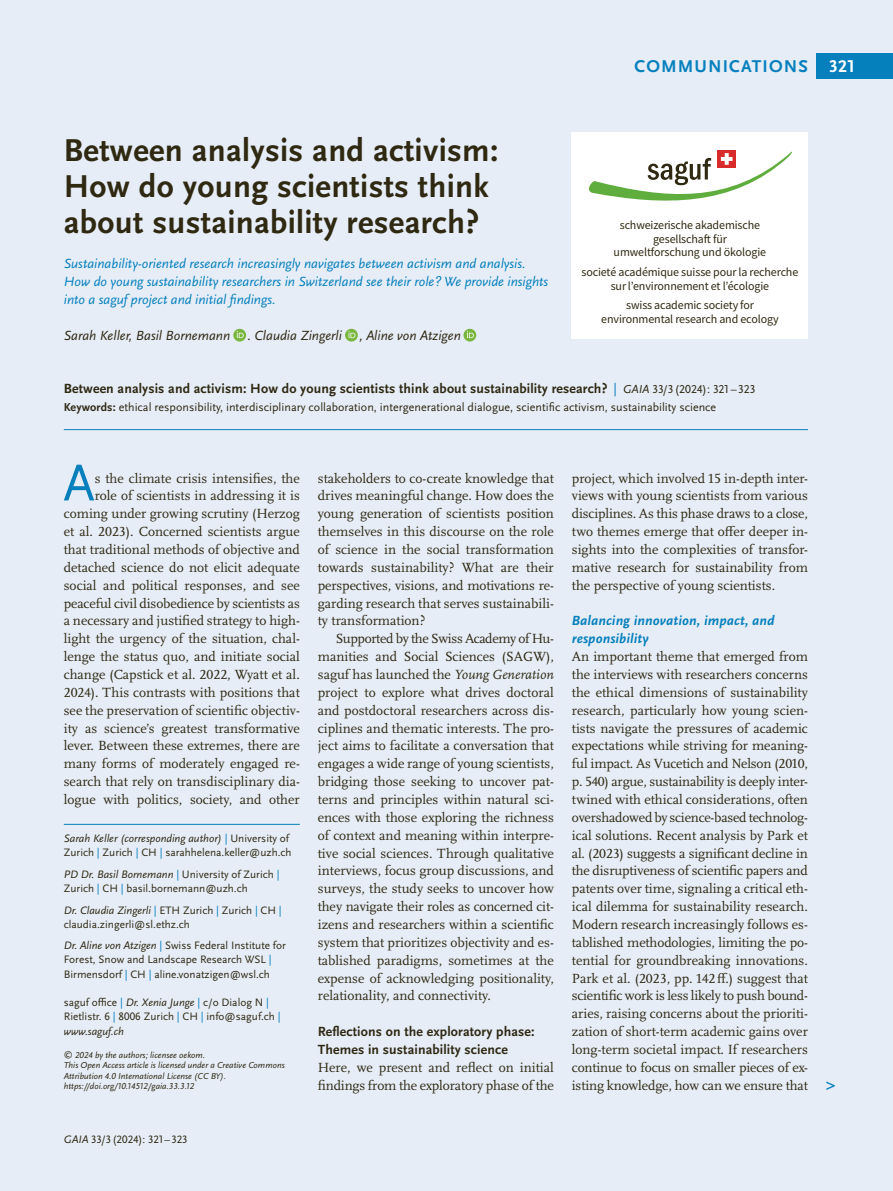
<style>
.page{position:relative;width:893px;height:1191px;background:#e6edf7}
.page>*{position:absolute;margin:0;border:0;box-sizing:border-box;transform-origin:0 0}
.Fließtext_oE_english{font:52.65px "Scala Sans Pro";color:#0680bd}
.Ü1_22_22{font:700 33px/35.7px "Scala Sans Pro";letter-spacing:.01em;color:#2f2912}
.InfoÜ{font:700 17.85px "Scala Sans Pro";letter-spacing:.06em;color:#0680bd}
.t1{font:700 17.85px "Scala Sans Pro";color:#fff}
.Ü3_9_25_11_9{font:700 17.85px "Scala Sans Pro";color:#0680bd}
.Fließtext_oE_english-2{font:13.8px/17.9px "Scala Pro";color:#2f2912;text-align:justify}
.Vorspann{font:italic 13.8px/17.9px "Scala Sans Pro";color:#0680bd}
.Abstract_Ü1{font:700 13.8px "Scala Sans Pro";letter-spacing:.01em;color:#2f2912}
.Ü3_9_25_11_9-2{font:700 13.8px/17.9px "Scala Sans Pro";letter-spacing:.01em;color:#2f2912}
.Autor_innen{font:italic 13.8px "Scala Sans Pro";color:#2f2912}
.Ü4_9_25_11_9{font:italic 700 13.8px/17.9px "Scala Sans Pro";letter-spacing:.01em;color:#0680bd}
.t2{font:12px/13.5px "Source Sans Variable";letter-spacing:-.01em;color:#2f2912;text-align:center}
.Abstract{font:12px "Scala Sans Pro";color:#2f2912}
.Autor_innen-Adressen{font:11.25px/14.2px "Scala Sans Pro";color:#2f2912}
.License{font:italic 9px/10.5px "Scala Sans Pro";color:#2f2912}
.s1{font-weight:400;color:#0680bd}
.s2{font-weight:400;font-style:italic;font-size:12px}
.s3{font-weight:400;font-size:12px}
.s4{font-weight:700}
.s5{font-style:italic}
.s6{color:#0680bd}
</style>
<div class="page">
<div style="left:816px;top:53px;width:77px;height:25px;background:#0680bd"></div>
<hr style="left:64px;top:429px;width:744px;height:1px;background:#0680bd">
<div style="left:572px;top:132px;width:236px;height:207px;background:#fff"></div>
<svg style="left:589px;top:150px;width:203px;height:51px"></svg>
<hr style="left:64px;top:824px;width:236px;height:1px;background:#0680bd">
<svg style="left:233px;top:329px;width:13px;height:12px"></svg>
<svg style="left:237px;top:331px;width:7px;height:7px"></svg>
<svg style="left:345px;top:329px;width:13px;height:12px"></svg>
<svg style="left:348px;top:331px;width:7px;height:7px"></svg>
<div style="left:463px;top:329px;width:13px;height:12px;background:#78b63d;border-radius:50%"></div>
<svg style="left:467px;top:331px;width:7px;height:7px"></svg>
<h5 class="InfoÜ" style="left:635px;top:56px;width:175px">COMMUNICATIONS</h5>
<p class="t1" style="left:829px;top:56px;width:27px">321</p>
<p class="Ü1_22_22" style="left:64px;top:133px;width:436px">Between analysis and activism:<br>How do young scientists think about sustainability research?</p>
<p class="Vorspann" style="left:64px;top:255px;width:486px">Sustainability-oriented research increasingly navigates between activism and analysis.<br>How do young sustainability researchers in Switzerland see their role? We provide insights into a saguf project and initial findings.</p>
<p class="Autor_innen" style="left:64px;top:327px;width:168px">Sarah Keller, Basil Bornemann</p>
<p class="Autor_innen" style="left:248px;top:327px;width:96px">. Claudia Zingerli</p>
<p class="Autor_innen" style="left:359px;top:327px;width:103px">, Aline von Atzigen</p>
<p class="Abstract_Ü1" style="left:64px;top:381px;width:693px">Between analysis and activism: How do young scientists think about sustainability research? <span class="s1">|</span> <span class="s2">GAIA</span> <span class="s3">33/3 (2024): 321–323</span></p>
<p class="Abstract" style="left:64px;top:400px;width:654px"><span class="s4">Keywords:</span> ethical responsibility, interdisciplinary collaboration, intergenerational dialogue, scientific activism, sustainability science</p>
<p class="t2" style="left:620px;top:218px;width:142px">schweizerische akademische</p>
<p class="t2" style="left:653px;top:232px;width:75px">gesellschaft für</p>
<p class="t2" style="left:614px;top:245px;width:154px">umweltforschung und ökologie</p>
<p class="t2" style="left:582px;top:265px;width:218px">societé académique suisse pour la recherche sur l’environnement et l’écologie</p>
<p class="t2" style="left:626px;top:299px;width:129px">swiss academic society for</p>
<p class="t2" style="left:601px;top:312px;width:179px">environmental research and ecology</p>
<p class="Fließtext_oE_english" style="left:63px;top:453px;width:33px">A</p>
<p class="Fließtext_oE_english-2" style="left:64px;top:469px;width:238px;text-align:right">s the climate crisis intensifies, the<br>role of scientists in addressing it is coming under growing scrutiny (Herzog et al. 2023). Concerned scientists argue that traditional methods of objective and detached science do not elicit adequate social and political responses, and see peaceful civil disobedience by scientists as a necessary and justified strategy to high&shy;light the urgency of the situation, chal&shy;lenge the status quo, and initiate social change (Capstick et al. 2022, Wyatt et al.<br>2024). This contrasts with positions that see the preservation of scientific objectiv&shy;ity as science’s greatest transformative lever. Between these extremes, there are many forms of moderately engaged re&shy;search that rely on transdisciplinary dia&shy;logue with politics, society, and other</p>
<p class="Fließtext_oE_english-2" style="left:318px;top:469px;width:238px">stakeholders to co-create knowledge that drives meaningful change. How does the young generation of scientists position themselves in this discourse on the role of science in the social transformation towards sustainability? What are their perspectives, visions, and motivations re&shy;garding research that serves sustainabili&shy;ty transformation?</p>
<p class="Fließtext_oE_english-2" style="left:318px;top:630px;width:238px;text-indent:18px">Supported by the Swiss Academy of Hu&shy;manities and Social Sciences (SAGW), saguf has launched the <span class="s5">Young Generation </span>project to explore what drives doctoral and postdoctoral researchers across dis&shy;ciplines and thematic interests. The pro&shy;ject aims to facilitate a conversation that engages a wide range of young scientists, bridging those seeking to uncover pat&shy;terns and principles within natural sci&shy;ences with those exploring the richness of context and meaning within interpre&shy;tive social sciences. Through qualitative interviews, focus group discussions, and surveys, the study seeks to uncover how they navigate their roles as concerned cit&shy;izens and researchers within a scientific system that prioritizes objectivity and es&shy;tablished paradigms, sometimes at the expense of acknowledging positionality, relationality, and connectivity.</p>
<h3 class="Ü3_9_25_11_9-2" style="left:318px;top:1022px;width:218px">Reflections on the exploratory phase:<br>Themes in sustainability science</h3>
<p class="Fließtext_oE_english-2" style="left:318px;top:1058px;width:238px">Here, we present and reflect on initial findings from the exploratory phase of the</p>
<p class="Autor_innen-Adressen" style="left:64px;top:831px;width:229px"><span class="s5">Sarah Keller (corresponding author)</span> <span class="s6">|</span> University of<br>Zurich <span class="s6">|</span> Zurich <span class="s6">|</span> CH <span class="s6">|</span> sarahhelena.keller@uzh.ch</p>
<p class="Autor_innen-Adressen" style="left:64px;top:867px;width:217px"><span class="s5">PD Dr. Basil Bornemann</span> <span class="s6">|</span> University of Zurich <span class="s6">|<br></span>Zurich <span class="s6">|</span> CH <span class="s6">|</span> basil.bornemann@uzh.ch</p>
<p class="Autor_innen-Adressen" style="left:64px;top:902px;width:219px"><span class="s5">Dr. Claudia Zingerli</span> <span class="s6">|</span> ETH Zurich <span class="s6">|</span> Zurich <span class="s6">|</span> CH <span class="s6">| </span>claudia.zingerli@sl.ethz.ch</p>
<p class="Autor_innen-Adressen" style="left:64px;top:938px;width:224px"><span class="s5">Dr. Aline von Atzigen</span> <span class="s6">|</span> Swiss Federal Institute for<br>Forest, Snow and Landscape Research WSL <span class="s6">|<br></span>Birmensdorf <span class="s6">|</span> CH <span class="s6">|</span> aline.vonatzigen@wsl.ch</p>
<p class="Autor_innen-Adressen" style="left:64px;top:995px;width:218px">saguf office <span class="s6">|</span> <span class="s5">Dr. Xenia Junge</span> <span class="s6">|</span> c/o Dialog N <span class="s6">|<br></span>Rietlistr. 6 <span class="s6">|</span> 8006 Zurich <span class="s6">|</span> CH <span class="s6">|</span> info@saguf.ch <span class="s6">| </span><span class="s5">www.saguf.ch</span></p>
<p class="License" style="left:64px;top:1049px;width:222px">© 2024 by the authors; licensee oekom.<br>This Open Access article is licensed under a Creative Commons<br>Attribution 4.0 International License (CC BY).</p>
<p class="License" style="left:64px;top:1081px;width:132px">https://doi.org/10.14512/gaia.33.3.12</p>
<p class="Autor_innen-Adressen" style="left:64px;top:1132px;width:125px"><span class="s5">GAIA</span> 33/3 (2024): 321–323</p>
<p class="Fließtext_oE_english-2" style="left:572px;top:469px;width:238px">project, which involved 15 in-depth inter&shy;views with young scientists from various disciplines. As this phase draws to a close, two themes emerge that offer deeper in&shy;sights into the complexities of transfor&shy;mative research for sustainability from the perspective of young scientists.</p>
<h3 class="Ü4_9_25_11_9" style="left:572px;top:612px;width:204px">Balancing innovation, impact, and responsibility</h3>
<p class="Fließtext_oE_english-2" style="left:572px;top:648px;width:238px">An important theme that emerged from the interviews with researchers concerns the ethical dimensions of sustainability research, particularly how young scien&shy;tists navigate the pressures of academic expectations while striving for meaning&shy;ful impact. As Vucetich and Nelson (2010, p. 540) argue, sustainability is deeply inter&shy;twined with ethical considerations, often overshadowed by science-based technolog&shy;ical solutions. Recent analysis by Park et al. (2023) suggests a significant decline in the disruptiveness of scientific papers and patents over time, signaling a critical eth&shy;ical dilemma for sustainability research.<br>Modern research increasingly follows es&shy;tablished methodologies, limiting the po&shy;tential for groundbreaking innovations.<br>Park et al. (2023, pp. 142ff.) suggest that scientific work is less likely to push bound&shy;aries, raising concerns about the prioriti&shy;zation of short-term academic gains over long-term societal impact. If researchers continue to focus on smaller pieces of ex&shy;isting knowledge, how can we ensure that</p>
<h3 class="Ü3_9_25_11_9" style="left:826px;top:1073px;width:11px">&gt;</h3>
</div>
